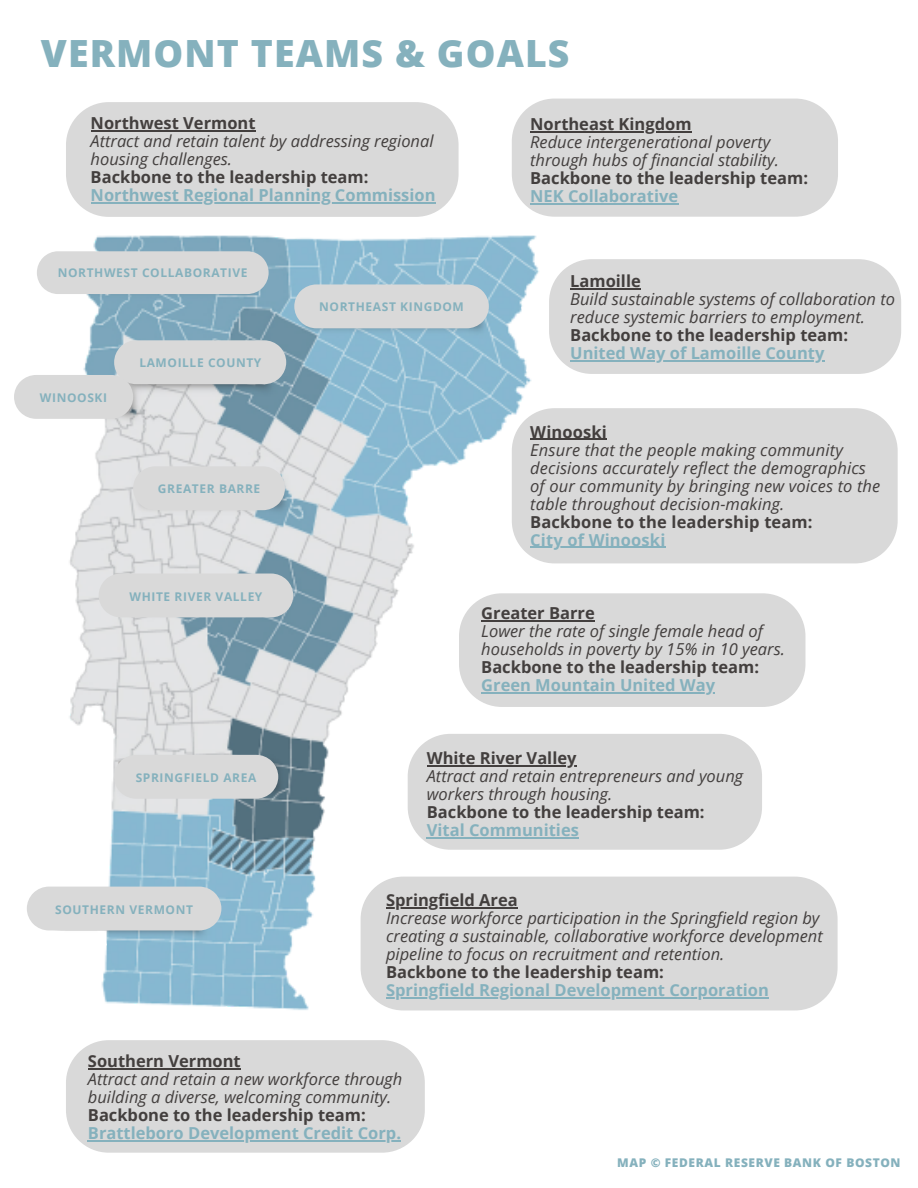
<style>
.page{position:relative;width:918px;height:1188px;background:#fff}
.page>*{position:absolute;margin:0;border:0;box-sizing:border-box;transform-origin:0 0}
.t1{font:800 37.5px "Open Sans";letter-spacing:.03em;color:#85b1bd}
.t2{font:italic 16.5px/18px "Open Sans";color:#433f3e}
.t3{font:700 16.5px "Open Sans";color:#433f3e}
.t4{font:700 16.5px "Open Sans";color:#85b1bd}
.t5{font:700 12px "Open Sans";letter-spacing:.05em;color:#85b1bd}
.t6{font:800 12px "Open Sans";letter-spacing:.05em;color:#85b1bd}
</style>
<div class="page">
<img style="left:46px;top:212px;width:629px;height:799px">
<div style="left:133px;top:466px;width:152px;height:44px;background:#d9d9d9"></div>
<svg style="left:294px;top:284px;width:195px;height:44px;background:#d4d6d8"></svg>
<div style="left:37px;top:251px;width:232px;height:43px;background:#d9d9d9"></div>
<svg style="left:14px;top:340px;width:272px;height:79px;background:#ccd2d6"></svg>
<div style="left:99px;top:574px;width:194px;height:43px;background:#d9d9d9"></div>
<div style="left:114px;top:755px;width:164px;height:44px;background:#d9d9d9"></div>
<div style="left:27px;top:887px;width:194px;height:43px;background:#d9d9d9"></div>
<div style="left:66px;top:1040px;width:359px;height:113px;background:#d9d9d9"></div>
<hr style="left:88px;top:1068px;width:153px;height:2px;background:#433f3e">
<hr style="left:88px;top:1140px;width:313px;height:2px;background:#85b1bd">
<div style="left:361px;top:877px;width:477px;height:133px;background:#d9d9d9;border-radius:43px"></div>
<hr style="left:386px;top:907px;width:132px;height:1px;background:#433f3e">
<hr style="left:386px;top:997px;width:383px;height:1px;background:#85b1bd">
<div style="left:408px;top:734px;width:354px;height:116px;background:#d9d9d9"></div>
<hr style="left:427px;top:765px;width:149px;height:1px;background:#433f3e">
<hr style="left:427px;top:837px;width:152px;height:1px;background:#85b1bd">
<div style="left:459px;top:593px;width:346px;height:114px;background:#d9d9d9"></div>
<hr style="left:481px;top:620px;width:114px;height:1px;background:#433f3e">
<hr style="left:481px;top:692px;width:234px;height:1px;background:#85b1bd">
<div style="left:512px;top:408px;width:386px;height:155px;background:#d9d9d9"></div>
<hr style="left:530px;top:439px;width:77px;height:1px;background:#433f3e">
<hr style="left:530px;top:547px;width:136px;height:1px;background:#85b1bd">
<div style="left:549px;top:259px;width:352px;height:115px;background:#d9d9d9"></div>
<hr style="left:570px;top:288px;width:71px;height:2px;background:#433f3e">
<hr style="left:570px;top:360px;width:254px;height:2px;background:#85b1bd">
<div style="left:66px;top:102px;width:393px;height:115px;background:#d9d9d9;border-radius:43px"></div>
<div style="left:512px;top:99px;width:326px;height:118px;background:#d9d9d9;border-radius:43px"></div>
<hr style="left:91px;top:131px;width:165px;height:1px;background:#433f3e">
<hr style="left:91px;top:203px;width:345px;height:1px;background:#85b1bd">
<hr style="left:530px;top:131px;width:162px;height:1px;background:#433f3e">
<hr style="left:530px;top:203px;width:148px;height:1px;background:#85b1bd">
<h1 class="t1" style="left:41px;top:27px;width:530px">VERMONT TEAMS &amp; GOALS</h1>
<p class="t3" style="left:91px;top:112px;width:166px">Northwest Vermont</p>
<p class="t2" style="left:91px;top:132px;width:344px">Attract and retain talent by addressing regional housing challenges.</p>
<p class="t3" style="left:91px;top:166px;width:279px">Backbone to the leadership team:</p>
<p class="t4" style="left:91px;top:184px;width:346px">Northwest Regional Planning Commission</p>
<p class="t3" style="left:530px;top:112px;width:163px">Northeast Kingdom</p>
<p class="t2" style="left:530px;top:133px;width:250px">Reduce intergenerational poverty through hubs of financial stability.</p>
<p class="t3" style="left:530px;top:166px;width:279px">Backbone to the leadership team:</p>
<p class="t4" style="left:530px;top:184px;width:149px">NEK Collaborative</p>
<p class="t5" style="left:58px;top:264px;width:191px">NORTHWEST COLLABORATIVE</p>
<p class="t5" style="left:40px;top:389px;width:69px">WINOOSKI</p>
<p class="t5" style="left:139px;top:355px;width:124px">LAMOILLE COUNTY</p>
<p class="t5" style="left:158px;top:481px;width:104px">GREATER BARRE</p>
<p class="t5" style="left:130px;top:588px;width:134px">WHITE RIVER VALLEY</p>
<p class="t5" style="left:319px;top:299px;width:146px">NORTHEAST KINGDOM</p>
<p class="t3" style="left:570px;top:270px;width:72px">Lamoille</p>
<p class="t2" style="left:570px;top:290px;width:326px">Build sustainable systems of collaboration to reduce systemic barriers to employment.</p>
<p class="t3" style="left:570px;top:324px;width:279px">Backbone to the leadership team:</p>
<p class="t4" style="left:570px;top:342px;width:256px">United Way of Lamoille County</p>
<p class="t3" style="left:530px;top:420px;width:78px">Winooski</p>
<p class="t2" style="left:530px;top:440px;width:352px">Ensure that the people making community decisions accurately reflect the demographics of our community by bringing new voices to the table throughout decision-making.</p>
<p class="t3" style="left:530px;top:510px;width:284px">Backbone to the leadership team:</p>
<p class="t4" style="left:530px;top:528px;width:137px">City of Winooski</p>
<p class="t3" style="left:481px;top:601px;width:115px">Greater Barre</p>
<p class="t2" style="left:481px;top:622px;width:305px">Lower the rate of single female head of households in poverty by 15% in 10 years.</p>
<p class="t3" style="left:481px;top:655px;width:279px">Backbone to the leadership team:</p>
<p class="t4" style="left:481px;top:673px;width:235px">Green Mountain United Way</p>
<p class="t5" style="left:136px;top:769px;width:122px">SPRINGFIELD AREA</p>
<p class="t5" style="left:55px;top:901px;width:139px">SOUTHERN VERMONT</p>
<p class="t3" style="left:427px;top:747px;width:151px">White River Valley</p>
<p class="t2" style="left:427px;top:767px;width:318px">Attract and retain entrepreneurs and young workers through housing.</p>
<p class="t3" style="left:427px;top:801px;width:279px">Backbone to the leadership team:</p>
<p class="t4" style="left:427px;top:819px;width:154px">Vital Communities</p>
<p class="t3" style="left:386px;top:888px;width:133px">Springfield Area</p>
<p class="t2" style="left:386px;top:909px;width:438px">Increase workforce participation in the Springfield region by creating a sustainable, collaborative workforce development pipeline to focus on recruitment and retention.</p>
<p class="t3" style="left:386px;top:960px;width:279px">Backbone to the leadership team:</p>
<p class="t4" style="left:386px;top:978px;width:384px">Springfield Regional Development Corporation</p>
<p class="t3" style="left:88px;top:1050px;width:154px">Southern Vermont</p>
<p class="t2" style="left:88px;top:1070px;width:316px">Attract and retain a new workforce through building a diverse, welcoming community.</p>
<p class="t3" style="left:88px;top:1104px;width:279px">Backbone to the leadership team:</p>
<p class="t4" style="left:88px;top:1122px;width:315px">Brattleboro Development Credit Corp.</p>
<p class="t6" style="left:617px;top:1154px;width:285px">MAP © FEDERAL RESERVE BANK OF BOSTON</p>
</div>
